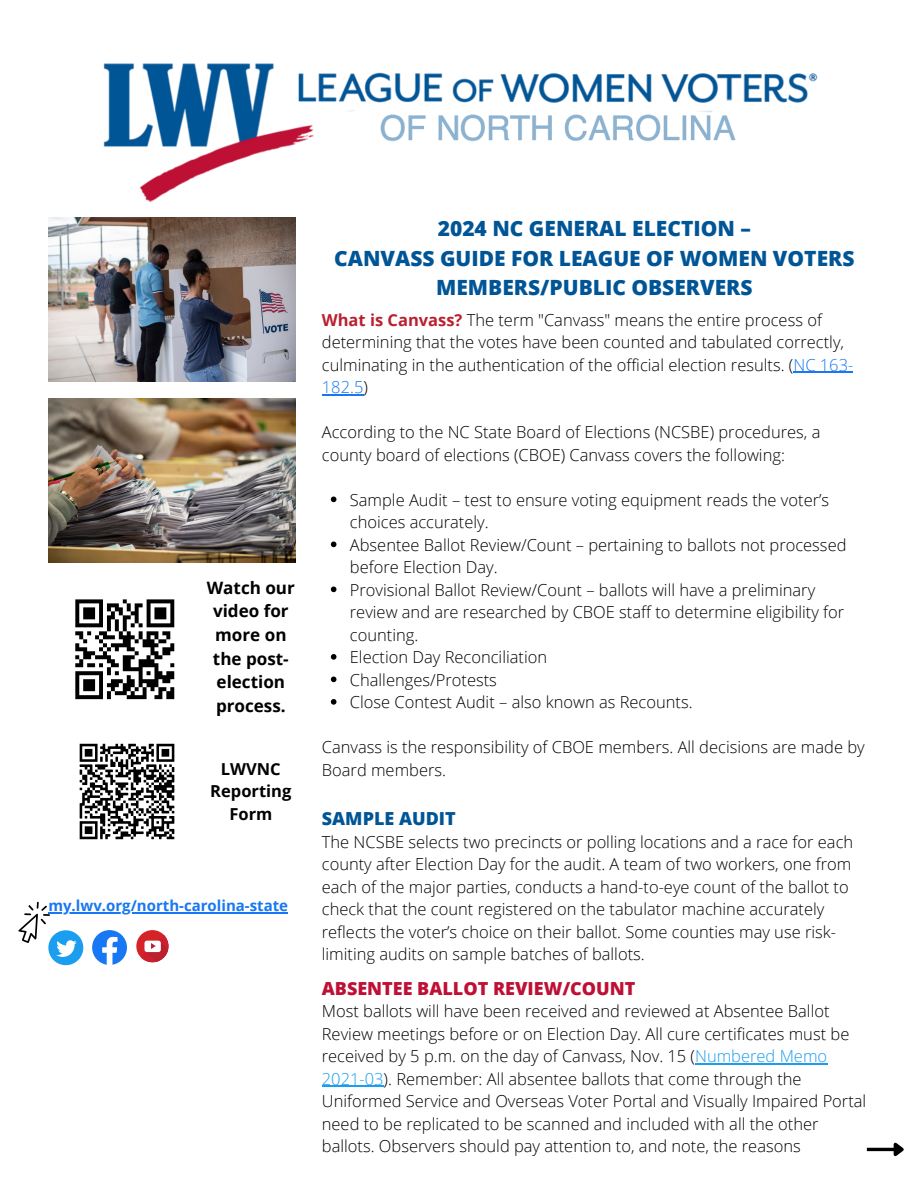
<style>
.page{position:relative;width:918px;height:1188px;background:#fff}
.page>*{position:absolute;margin:0;border:0;box-sizing:border-box;transform-origin:0 0}
.t1{font:800 21px/29.2px "Open Sans";color:#005596;text-align:center}
.t2{font:800 18px "Open Sans";color:#be0f34}
.t3{font:800 18px "Open Sans";color:#005596}
.t4{font:700 17.1px/23.7px "Open Sans";color:#000;text-align:center}
.t5{font:300 16.5px/22.5px "Open Sans";color:#000}
.t6{font:700 16.5px/22.5px "Open Sans";color:#000;text-align:center}
.t7{font:700 15px "Open Sans";color:#1877f2}
.s1{font-weight:700;color:#ba202e}
.s2{color:#1877f2}
.s3{color:#1b9df0}
</style>
<div class="page">
<img style="left:103px;top:63px;width:715px;height:139px">
<img style="left:48px;top:217px;width:248px;height:164px">
<img style="left:48px;top:398px;width:248px;height:164px">
<hr style="left:867px;top:1148px;width:27px;height:3px;background:#000">
<svg style="left:891px;top:1142px;width:13px;height:15px"></svg>
<hr style="left:793px;top:372px;width:60px;height:1px;background:#1877f2">
<hr style="left:322px;top:394px;width:41px;height:1px;background:#1877f2">
<svg style="left:331px;top:497px;width:5px;height:5px"></svg>
<svg style="left:331px;top:542px;width:5px;height:5px"></svg>
<svg style="left:331px;top:587px;width:5px;height:5px"></svg>
<svg style="left:331px;top:654px;width:5px;height:6px"></svg>
<svg style="left:331px;top:677px;width:5px;height:5px"></svg>
<svg style="left:331px;top:699px;width:5px;height:6px"></svg>
<svg style="left:92px;top:930px;width:35px;height:35px"></svg>
<div style="left:136px;top:930px;width:33px;height:32px;background:#d42428;border-radius:50%"></div>
<svg style="left:141px;top:935px;width:28px;height:28px"></svg>
<svg style="left:18px;top:901px;width:65px;height:64px"></svg>
<img style="left:79px;top:743px;width:96px;height:97px">
<img style="left:75px;top:599px;width:100px;height:101px">
<hr style="left:48px;top:912px;width:240px;height:2px;background:#1877f2">
<hr style="left:695px;top:1063px;width:132px;height:1px;background:#1b9df0">
<hr style="left:322px;top:1086px;width:62px;height:1px;background:#1b9df0">
<p class="t4" style="left:207px;top:575px;width:90px">Watch our video for more on the post&shy;election process.</p>
<p class="t6" style="left:210px;top:757px;width:83px">LWVNC<br>Reporting<br>Form</p>
<p class="t7" style="left:48px;top:895px;width:241px">my.lwv.org/north-carolina-state</p>
<p class="t1" style="left:334px;top:214px;width:522px">2024 NC GENERAL ELECTION –<br>CANVASS GUIDE FOR LEAGUE OF WOMEN VOTERS<br>MEMBERS/PUBLIC OBSERVERS</p>
<h3 class="t5" style="left:322px;top:308px;width:533px"><span class="s1">What is Canvass?</span> The term "Canvass" means the entire process of determining that the votes have been counted and tabulated correctly, culminating in the authentication of the official election results. (<span class="s2">NC 163- 182.5</span>)</h3>
<p class="t5" style="left:322px;top:420px;width:500px">According to the NC State Board of Elections (NCSBE) procedures, a county board of elections (CBOE) Canvass covers the following:</p>
<h3 class="t5" style="left:350px;top:488px;width:481px">Sample Audit – test to ensure voting equipment reads the voter’s choices accurately.</h3>
<p class="t5" style="left:350px;top:533px;width:498px">Absentee Ballot Review/Count – pertaining to ballots not processed before Election Day.</p>
<p class="t5" style="left:350px;top:578px;width:496px">Provisional Ballot Review/Count – ballots will have a preliminary review and are researched by CBOE staff to determine eligibility for counting.</p>
<p class="t5" style="left:350px;top:645px;width:199px">Election Day Reconciliation</p>
<p class="t5" style="left:350px;top:668px;width:149px">Challenges/Protests</p>
<p class="t5" style="left:350px;top:690px;width:344px">Close Contest Audit – also known as Recounts.</p>
<h1 class="t5" style="left:322px;top:735px;width:544px">Canvass is the responsibility of CBOE members. All decisions are made by<br>Board members.</h1>
<h4 class="t3" style="left:322px;top:806px;width:135px">SAMPLE AUDIT</h4>
<h4 class="t5" style="left:322px;top:830px;width:533px">The NCSBE selects two precincts or polling locations and a race for each county after Election Day for the audit. A team of two workers, one from each of the major parties, conducts a hand-to-eye count of the ballot to check that the count registered on the tabulator machine accurately reflects the voter’s choice on their ballot. Some counties may use risk&shy;limiting audits on sample batches of ballots.</h4>
<p class="t2" style="left:322px;top:976px;width:315px">ABSENTEE BALLOT REVIEW/COUNT</p>
<p class="t5" style="left:322px;top:1000px;width:546px">Most ballots will have been received and reviewed at Absentee Ballot Review meetings before or on Election Day. All cure certificates must be received by 5 p.m. on the day of Canvass, Nov. 15 (<span class="s3">Numbered Memo 2021-03</span>). Remember: All absentee ballots that come through the Uniformed Service and Overseas Voter Portal and Visually Impaired Portal need to be replicated to be scanned and included with all the other ballots. Observers should pay attention to, and note, the reasons</p>
</div>
